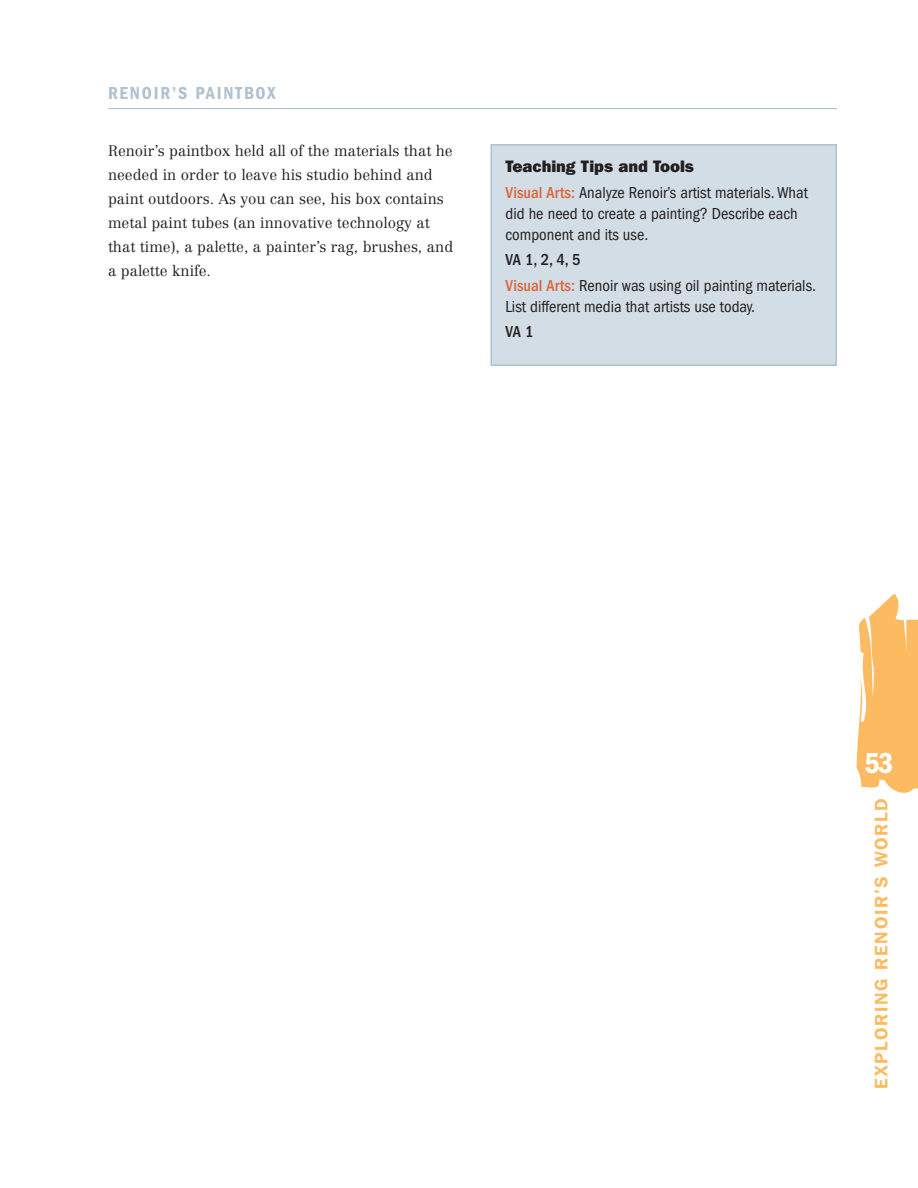
<style>
.page{position:relative;width:918px;height:1188px;background:#fff}
.page>*{position:absolute;margin:0;border:0;box-sizing:border-box;transform-origin:0 0}
.t1{font:600 condensed 30px "Franklin Gothic";color:#fff}
.t2{font:600 18px "Franklin Gothic IT Cby BT";letter-spacing:.1em;color:#fcba61}
.t3{font:600 condensed 18px "Franklin Gothic";letter-spacing:.1em;color:#b0c1cf}
.t4{font:condensed 16.5px/21px "Franklin Gothic";color:#231f20}
.t5{font:800 16.5px "Franklin Gothic IT Cby BT";color:#231f20}
.t6{font:500 condensed 16.5px "Franklin Gothic";color:#231f20}
.t7{font:300 15px/24px "Centennial";color:#231f20}
.s1{font-weight:500;color:#dc653b}
.s2{font-weight:500}
</style>
<div class="page">
<svg style="left:856px;top:594px;width:62px;height:199px"></svg>
<div style="left:491px;top:145px;width:345px;height:220px;background:#d3dde5"></div>
<div style="left:490px;top:144px;width:347px;height:222px;border:2px solid #b0c1cf"></div>
<hr style="left:108px;top:108px;width:729px;height:1px;background:#b0c1cf">
<p class="t3" style="left:108px;top:83px;width:169px">RENOIR’S PAI NTBOX</p>
<p class="t7" style="left:108px;top:138px;width:347px">Renoir’s paintbox held all of the materials that he needed in order to leave his studio behind and paint outdoors. As you can see, his box contains metal paint tubes (an innovative technology at that time), a palette, a painter’s rag, brushes, and a palette knife.</p>
<p class="t5" style="left:506px;top:156px;width:190px">Teaching Tips and Tools</p>
<p class="t4" style="left:506px;top:182px;width:304px"><span class="s1">Visual Arts:</span> Analyze Renoir’s artist materials. What did he need to create a painting? Describe each component and its use.</p>
<p class="t4" style="left:506px;top:247px;width:312px;line-height:25.5px"><span class="s2">VA 1, 2, 4, 5<br></span><span class="s1">Visual Arts:</span> Renoir was using oil painting materials.</p>
<p class="t4" style="left:506px;top:296px;width:251px">List different media that artists use today.</p>
<p class="t6" style="left:506px;top:322px;width:29px">VA 1</p>
<h1 class="t1" style="left:864px;top:746px;width:31px">53</h1>
<p class="t2" style="left:870px;top:1089px;width:291px;rotate:-90deg">exploring renoir’s world</p>
</div>
